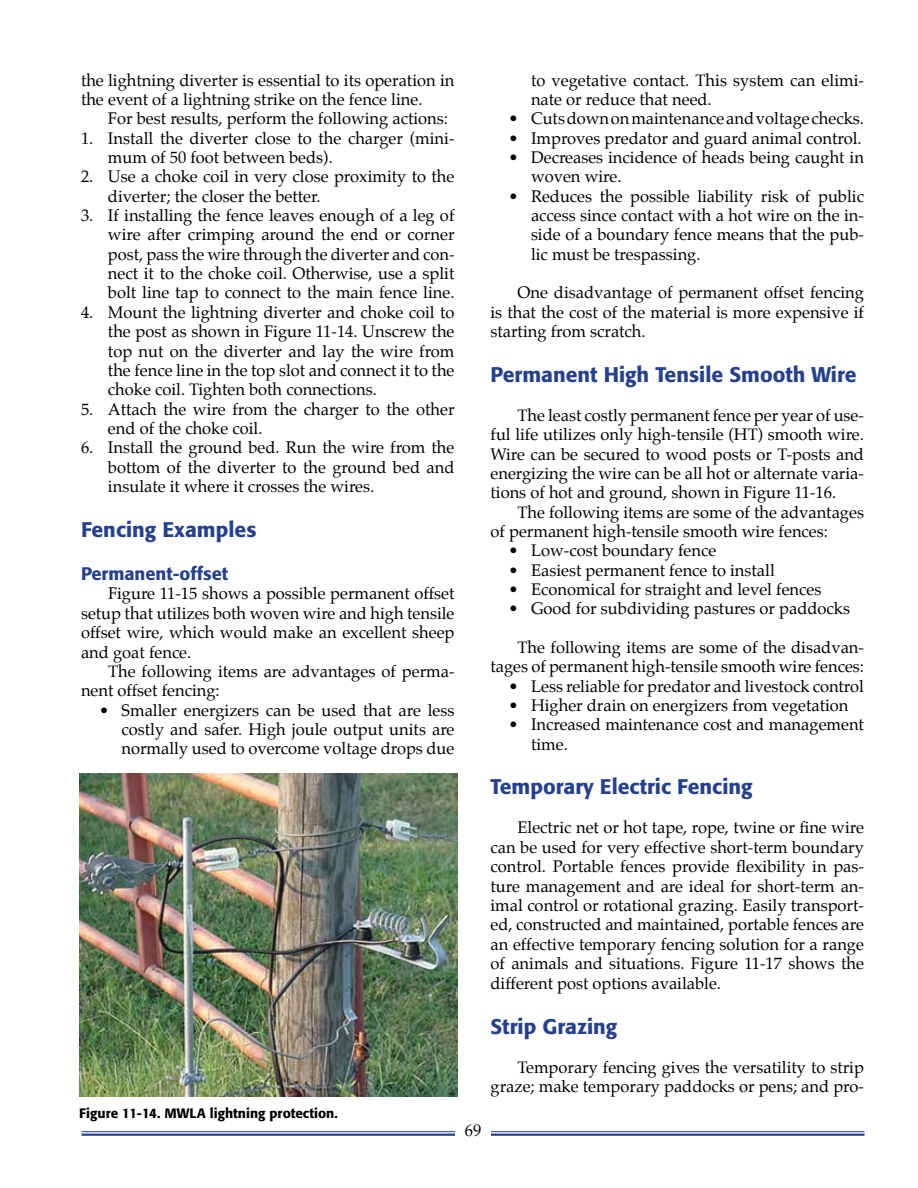
<style>
.page{position:relative;width:918px;height:1188px;background:#fff}
.page>*{position:absolute;margin:0;border:0;box-sizing:border-box;transform-origin:0 0}
.t1{font:500 21px "Formata";color:#25408f}
.t2{font:500 18px "Formata";color:#25408f}
.t3{font:16.5px/19.4px "Palatino";color:#000}
.t4{font:500 13.5px "Formata";color:#000}
</style>
<div class="page">
<img style="left:79px;top:774px;width:378px;height:322px">
<hr style="left:491px;top:1131px;width:374px;height:1px;background:#25408f">
<hr style="left:491px;top:1134px;width:374px;height:2px;background:#25408f">
<hr style="left:82px;top:1131px;width:373px;height:1px;background:#25408f">
<hr style="left:82px;top:1134px;width:373px;height:2px;background:#25408f">
<p class="t3" style="left:81px;top:72px;width:375px">the lightning diverter is essential to its operation in the event of a lightning strike on the fence line.</p>
<p class="t3" style="left:108px;top:110px;width:341px">For best results, perform the following actions:</p>
<p class="t3" style="left:108px;top:130px;width:348px;text-indent:-27px">1. Install the diverter close to the charger (mini&shy;mum of 50 foot between beds).</p>
<p class="t3" style="left:108px;top:168px;width:348px;text-indent:-27px">2. Use a choke coil in very close proximity to the diverter; the closer the better.</p>
<p class="t3" style="left:108px;top:207px;width:348px;text-align:justify;text-indent:-27px">3. If installing the fence leaves enough of a leg of wire after crimping around the end or corner post, pass the wire through the diverter and con&shy;nect it to the choke coil. Otherwise, use a split bolt line tap to connect to the main fence line.</p>
<p class="t3" style="left:108px;top:304px;width:348px;text-align:justify;text-indent:-27px">4. Mount the lightning diverter and choke coil to the post as shown in Figure 11-14. Unscrew the top nut on the diverter and lay the wire from the fence line in the top slot and connect it to the choke coil. Tighten both connections.</p>
<p class="t3" style="left:108px;top:401px;width:348px;text-indent:-27px">5. Attach the wire from the charger to the other end of the choke coil.</p>
<p class="t3" style="left:108px;top:439px;width:348px;text-align:justify;text-indent:-27px">6. Install the ground bed. Run the wire from the bottom of the diverter to the ground bed and insulate it where it crosses the wires.</p>
<p class="t1" style="left:81px;top:517px;width:177px">Fencing Examples</p>
<p class="t2" style="left:81px;top:563px;width:149px">Permanent-offset</p>
<p class="t3" style="left:81px;top:586px;width:375px;text-align:justify;text-indent:27px">Figure 11-15 shows a possible permanent offset setup that utilizes both woven wire and high tensile offset wire, which would make an excellent sheep and goat fence.</p>
<p class="t3" style="left:81px;top:663px;width:375px;text-indent:27px">The following items are advantages of perma&shy;nent offset fencing:</p>
<p class="t3" style="left:122px;top:702px;width:334px;text-align:justify;text-indent:-23px">• Smaller energizers can be used that are less costly and safer. High joule output units are normally used to overcome voltage drops due</p>
<p class="t4" style="left:79px;top:1105px;width:260px">Figure 11-14. MWLA lightning protection.</p>
<p class="t3" style="left:531px;top:72px;width:335px">to vegetative contact. This system can elimi&shy;nate or reduce that need.</p>
<p class="t3" style="left:508px;top:110px;width:357px">• Cuts down on maintenance and voltage checks.</p>
<p class="t3" style="left:508px;top:130px;width:355px">• Improves predator and guard animal control.</p>
<p class="t3" style="left:531px;top:149px;width:335px;text-indent:-23px">• Decreases incidence of heads being caught in woven wire.</p>
<p class="t3" style="left:531px;top:188px;width:335px;text-align:justify;text-indent:-23px">• Reduces the possible liability risk of public access since contact with a hot wire on the in&shy;side of a boundary fence means that the pub&shy;lic must be trespassing.</p>
<p class="t3" style="left:491px;top:285px;width:375px;text-align:justify;text-indent:27px">One disadvantage of permanent offset fencing is that the cost of the material is more expensive if starting from scratch.</p>
<p class="t1" style="left:490px;top:361px;width:368px">Permanent High Tensile Smooth Wire</p>
<p class="t3" style="left:491px;top:407px;width:375px;text-align:justify;text-indent:27px">The least costly permanent fence per year of use&shy;ful life utilizes only high-tensile (HT) smooth wire.<br>Wire can be secured to wood posts or T-posts and energizing the wire can be all hot or alternate varia&shy;tions of hot and ground, shown in Figure 11-16.</p>
<p class="t3" style="left:491px;top:504px;width:375px;text-indent:27px">The following items are some of the advantages of permanent high-tensile smooth wire fences:</p>
<p class="t3" style="left:509px;top:542px;width:209px">• Low-cost boundary fence</p>
<p class="t3" style="left:509px;top:562px;width:268px">• Easiest permanent fence to install</p>
<p class="t3" style="left:509px;top:581px;width:314px">• Economical for straight and level fences</p>
<p class="t3" style="left:509px;top:600px;width:343px">• Good for subdividing pastures or paddocks</p>
<p class="t3" style="left:491px;top:639px;width:375px;text-align:right">The following items are some of the disadvan&shy;tages of permanent high-tensile smooth wire fences:</p>
<p class="t3" style="left:509px;top:678px;width:357px">• Less reliable for predator and livestock control</p>
<p class="t3" style="left:509px;top:697px;width:342px">• Higher drain on energizers from vegetation</p>
<p class="t3" style="left:531px;top:717px;width:334px;text-indent:-23px">• Increased maintenance cost and management time.</p>
<p class="t1" style="left:490px;top:774px;width:264px">Temporary Electric Fencing</p>
<p class="t3" style="left:491px;top:820px;width:375px;text-align:justify;text-indent:27px">Electric net or hot tape, rope, twine or fine wire can be used for very effective short-term boundary control. Portable fences provide flexibility in pas&shy;ture management and are ideal for short-term an&shy;imal control or rotational grazing. Easily transport&shy;ed, constructed and maintained, portable fences are an effective temporary fencing solution for a range of animals and situations. Figure 11-17 shows the different post options available.</p>
<p class="t1" style="left:490px;top:1013px;width:128px">Strip Grazing</p>
<p class="t3" style="left:491px;top:1059px;width:375px;text-align:right">Temporary fencing gives the versatility to strip graze; make temporary paddocks or pens; and pro-</p>
<p class="t3" style="left:465px;top:1122px;width:18px">69</p>
</div>
